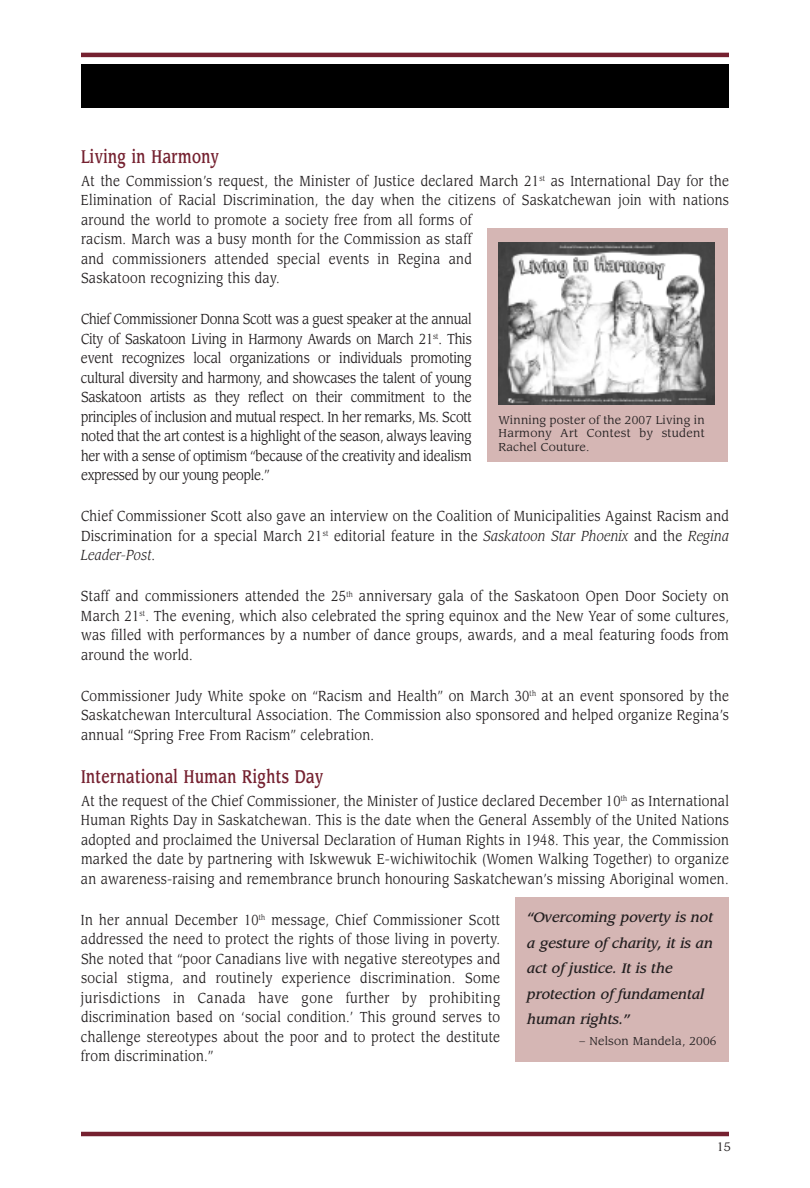
<style>
.page{position:relative;width:810px;height:1188px;background:#fff}
.page>*{position:absolute;margin:0;border:0;box-sizing:border-box;transform-origin:0 0}
.t1{font:500 18px "Leawood";letter-spacing:.035em;color:#752130;scale:.75 1}
.t2{font:14.25px/19.5px "Leawood";letter-spacing:.025em;color:#231f20;text-align:justify;scale:.85 1}
.t3{font:italic 500 13.5px/25.5px "Leawood";color:#231f20}
.t4{font:12px "Leawood";color:#231f20}
.t5{font:11.25px/13.5px "Leawood Std";letter-spacing:.02em;color:#231f20;text-align:justify}
.s1{font-style:italic}
</style>
<div class="page">
<hr style="left:81px;top:1132px;width:648px;height:4px;background:#752130">
<hr style="left:81px;top:53px;width:648px;height:4px;background:#752130">
<div style="left:81px;top:64px;width:648px;height:44px;background:#000"></div>
<div style="left:515px;top:898px;width:214px;height:164px;background:#d5b6b4"></div>
<div style="left:487px;top:228px;width:241px;height:234px;background:#d5b6b4"></div>
<img style="left:499px;top:243px;width:215px;height:162px">
<p class="t1" style="left:81px;top:148px;width:185px">Living in Harmony</p>
<p class="t2" style="left:81px;top:172px;width:764px;text-align:left">At the Commission’s request, the Minister of Justice declared March 21<sup>st</sup> as International Day for the Elimination of Racial Discrimination, the day when the citizens of Saskatchewan join with nations around the world to promote a society free from all forms of<br>racism. March was a busy month for the Commission as staff<br>and commissioners attended special events in Regina and<br>Saskatoon recognizing this day.</p>
<p class="t2" style="left:81px;top:311px;width:461px">Chief Commissioner Donna Scott was a guest speaker at the annual City of Saskatoon Living in Harmony Awards on March 21<sup>st</sup>. This event recognizes local organizations or individuals promoting cultural diversity and harmony, and showcases the talent of young Saskatoon artists as they reflect on their commitment to the principles of inclusion and mutual respect. In her remarks, Ms. Scott noted that the art contest is a highlight of the season, always leaving her with a sense of optimism “because of the creativity and idealism expressed by our young people.”</p>
<p class="t2" style="left:81px;top:508px;width:764px">Chief Commissioner Scott also gave an interview on the Coalition of Municipalities Against Racism and Discrimination for a special March 21<sup>st</sup> editorial feature in the <span class="s1">Saskatoon Star Phoenix</span> and the <span class="s1">Regina Leader-Post</span>.</p>
<p class="t2" style="left:81px;top:588px;width:764px">Staff and commissioners attended the 25<sup>th</sup> anniversary gala of the Saskatoon Open Door Society on March 21<sup>st</sup>. The evening, which also celebrated the spring equinox and the New Year of some cultures, was filled with performances by a number of dance groups, awards, and a meal featuring foods from around the world.</p>
<p class="t2" style="left:81px;top:687px;width:764px">Commissioner Judy White spoke on “Racism and Health” on March 30<sup>th</sup> at an event sponsored by the Saskatchewan Intercultural Association. The Commission also sponsored and helped organize Regina’s annual “Spring Free From Racism” celebration.</p>
<p class="t1" style="left:81px;top:769px;width:324px">International Human Rights Day</p>
<p class="t2" style="left:81px;top:792px;width:764px">At the request of the Chief Commissioner, the Minister of Justice declared December 10<sup>th</sup> as International Human Rights Day in Saskatchewan. This is the date when the General Assembly of the United Nations adopted and proclaimed the Universal Declaration of Human Rights in 1948. This year, the Commission marked the date by partnering with Iskwewuk E-wichiwitochik (Women Walking Together) to organize an awareness-raising and remembrance brunch honouring Saskatchewan’s missing Aboriginal women.</p>
<p class="t2" style="left:81px;top:911px;width:495px">In her annual December 10<sup>th</sup> message, Chief Commissioner Scott addressed the need to protect the rights of those living in poverty.<br>She noted that “poor Canadians live with negative stereotypes and social stigma, and routinely experience discrimination. Some jurisdictions in Canada have gone further by prohibiting discrimination based on ‘social condition.’ This ground serves to challenge stereotypes about the poor and to protect the destitute from discrimination.”</p>
<p class="t3" style="left:527px;top:906px;width:188px">“Overcoming poverty is not a gesture of charity, it is an act of justice. It is the protection of fundamental human rights.”</p>
<p class="t5" style="left:499px;top:414px;width:208px">Winning poster of the 2007 Living in Harmony Art Contest by student Rachel Couture.</p>
<p class="t5" style="left:580px;top:1036px;width:138px">– Nelson Mandela, 2006</p>
<p class="t4" style="left:717px;top:1142px;width:16px">15</p>
</div>
